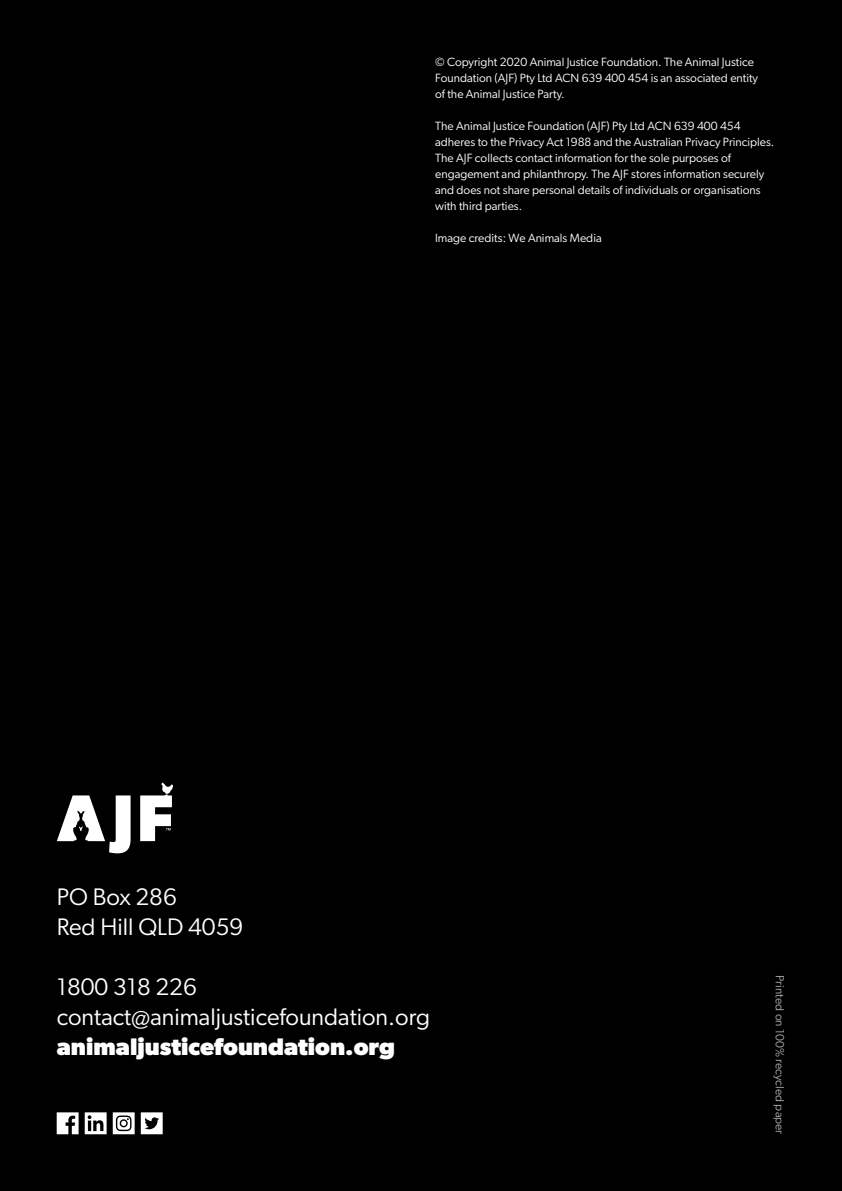
<style>
.page{position:relative;width:842px;height:1191px;background:#000}
.page>*{position:absolute;margin:0;border:0;box-sizing:border-box;transform-origin:0 0}
.t1{font:24px/30px "Gibson";color:#fff}
.t2{font:700 24px "Gibson";color:#fff}
.t3{font:12px/16px "Gibson";color:#fff}
.t4{font:12px "Gibson";color:#a7a9ac}
</style>
<div class="page">
<svg style="left:57px;top:1112px;width:22px;height:22px"></svg>
<svg style="left:85px;top:1112px;width:22px;height:22px"></svg>
<svg style="left:113px;top:1112px;width:22px;height:22px"></svg>
<svg style="left:141px;top:1112px;width:22px;height:22px"></svg>
<svg style="left:57px;top:795px;width:74px;height:58px"></svg>
<svg style="left:140px;top:782px;width:33px;height:59px"></svg>
<p class="t3" style="left:435px;top:54px;width:324px">© Copyright 2020 Animal Justice Foundation. The Animal Justice<br>Foundation (AJF) Pty Ltd ACN 639 400 454 is an associated entity of the Animal Justice Party.</p>
<p class="t3" style="left:435px;top:118px;width:341px">The Animal Justice Foundation (AJF) Pty Ltd ACN 639 400 454 adheres to the Privacy Act 1988 and the Australian Privacy Principles.<br>The AJF collects contact information for the sole purposes of engagement and philanthropy. The AJF stores information securely and does not share personal details of individuals or organisations with third parties.</p>
<p class="t3" style="left:435px;top:230px;width:168px">Image credits: We Animals Media</p>
<h1 class="t1" style="left:57px;top:881px;width:188px">PO Box 286<br>Red Hill QLD 4059</h1>
<h1 class="t1" style="left:57px;top:971px;width:375px">1800 318 226 contact@animaljusticefoundation.org</h1>
<h1 class="t2" style="left:57px;top:1032px;width:340px">animaljusticefoundation.org</h1>
<p class="t4" style="left:787px;top:975px;width:160px;rotate:90deg">Printed on 100% recycled paper</p>
</div>
